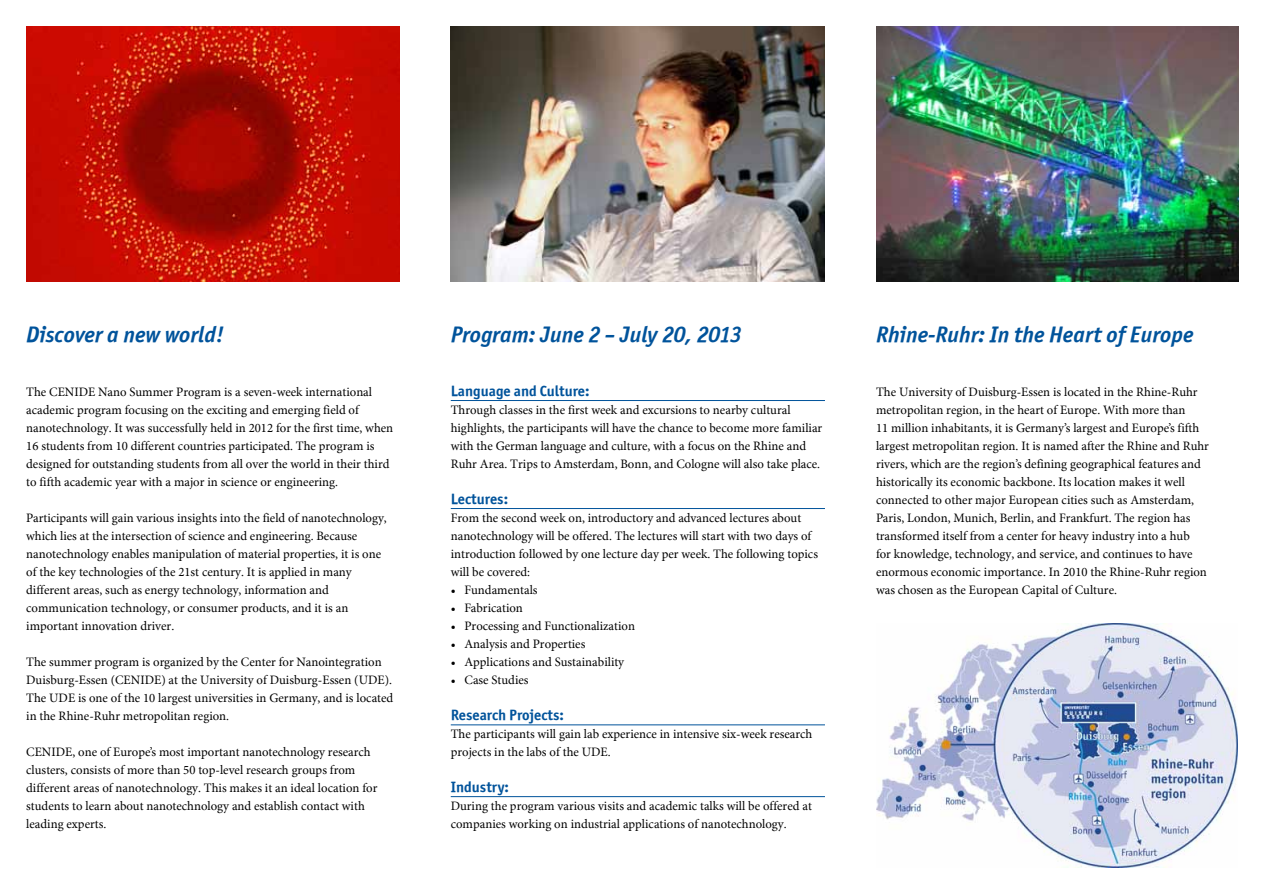
<style>
.page{position:relative;width:1263px;height:893px;background:#fff}
.page>*{position:absolute;margin:0;border:0;box-sizing:border-box;transform-origin:0 0}
.t1{font:italic 22.5px "Officina Sans ITCTT Bold";color:#00539b}
.t2{font:15px "Officina Sans ITCTT Bold";color:#00539b}
.t3{font:12.75px/18px "Minion";color:#000}
</style>
<div class="page">
<img style="left:26px;top:26px;width:374px;height:255px">
<img style="left:451px;top:26px;width:373px;height:255px">
<img style="left:876px;top:26px;width:362px;height:255px">
<img style="left:876px;top:623px;width:361px;height:244px">
<hr style="left:451px;top:400px;width:374px;height:1px;background:#00539b">
<hr style="left:451px;top:508px;width:374px;height:1px;background:#00539b">
<hr style="left:451px;top:724px;width:374px;height:1px;background:#00539b">
<hr style="left:451px;top:796px;width:374px;height:1px;background:#00539b">
<h1 class="t1" style="left:26px;top:321px;width:199px">Discover a new world!</h1>
<h1 class="t1" style="left:451px;top:321px;width:293px">Program: June 2 – July 20, 2013</h1>
<h1 class="t1" style="left:876px;top:321px;width:319px">Rhine-Ruhr: In the Heart of Europe</h1>
<p class="t2" style="left:451px;top:382px;width:140px">Language and Culture:</p>
<p class="t3" style="left:451px;top:401px;width:373px">Through classes in the first week and excursions to nearby cultural highlights, the participants will have the chance to become more familiar with the German language and culture, with a focus on the Rhine and Ruhr Area. Trips to Amsterdam, Bonn, and Cologne will also take place.</p>
<p class="t2" style="left:451px;top:490px;width:59px">Lectures:</p>
<p class="t3" style="left:451px;top:509px;width:369px">From the second week on, introductory and advanced lectures about nanotechnology will be offered. The lectures will start with two days of introduction followed by one lecture day per week. The following topics will be covered:</p>
<p class="t3" style="left:451px;top:581px;width:88px">• Fundamentals</p>
<p class="t3" style="left:451px;top:599px;width:74px">• Fabrication</p>
<p class="t3" style="left:451px;top:617px;width:186px">• Processing and Functionalization</p>
<p class="t3" style="left:451px;top:635px;width:136px">• Analysis and Properties</p>
<p class="t3" style="left:451px;top:653px;width:175px">• Applications and Sustainability</p>
<p class="t3" style="left:451px;top:671px;width:79px">• Case Studies</p>
<p class="t2" style="left:451px;top:706px;width:115px">Research Projects:</p>
<p class="t3" style="left:451px;top:725px;width:363px">The participants will gain lab experience in intensive six-week research projects in the labs of the UDE.</p>
<p class="t2" style="left:451px;top:778px;width:60px">Industry:</p>
<p class="t3" style="left:451px;top:797px;width:363px">During the program various visits and academic talks will be offered at companies working on industrial applications of nanotechnology.</p>
<p class="t3" style="left:26px;top:383px;width:368px">The CENIDE Nano Summer Program is a seven-week international academic program focusing on the exciting and emerging field of nanotechnology. It was successfully held in 2012 for the first time, when 16 students from 10 different countries participated. The program is designed for outstanding students from all over the world in their third to fifth academic year with a major in science or engineering.</p>
<p class="t3" style="left:26px;top:509px;width:362px">Participants will gain various insights into the field of nanotechnology, which lies at the intersection of science and engineering. Because nanotechnology enables manipulation of material properties, it is one of the key technologies of the 21st century. It is applied in many different areas, such as energy technology, information and communication technology, or consumer products, and it is an important innovation driver.</p>
<p class="t3" style="left:26px;top:653px;width:369px">The summer program is organized by the Center for Nanointegration Duisburg-Essen (CENIDE) at the University of Duisburg-Essen (UDE).<br>The UDE is one of the 10 largest universities in Germany, and is located in the Rhine-Ruhr metropolitan region.</p>
<p class="t3" style="left:26px;top:743px;width:353px">CENIDE, one of Europe’s most important nanotechnology research clusters, consists of more than 50 top-level research groups from different areas of nanotechnology. This makes it an ideal location for students to learn about nanotechnology and establish contact with leading experts.</p>
<p class="t3" style="left:876px;top:383px;width:334px">The University of Duisburg-Essen is located in the Rhine-Ruhr metropolitan region, in the heart of Europe. With more than<br>11 million inhabitants, it is Germany’s largest and Europe’s fifth largest metropolitan region. It is named after the Rhine and Ruhr rivers, which are the region’s defining geographical features and historically its economic backbone. Its location makes it well connected to other major European cities such as Amsterdam, Paris, London, Munich, Berlin, and Frankfurt. The region has transformed itself from a center for heavy industry into a hub<br>for knowledge, technology, and service, and continues to have enormous economic importance. In 2010 the Rhine-Ruhr region was chosen as the European Capital of Culture.</p>
</div>
